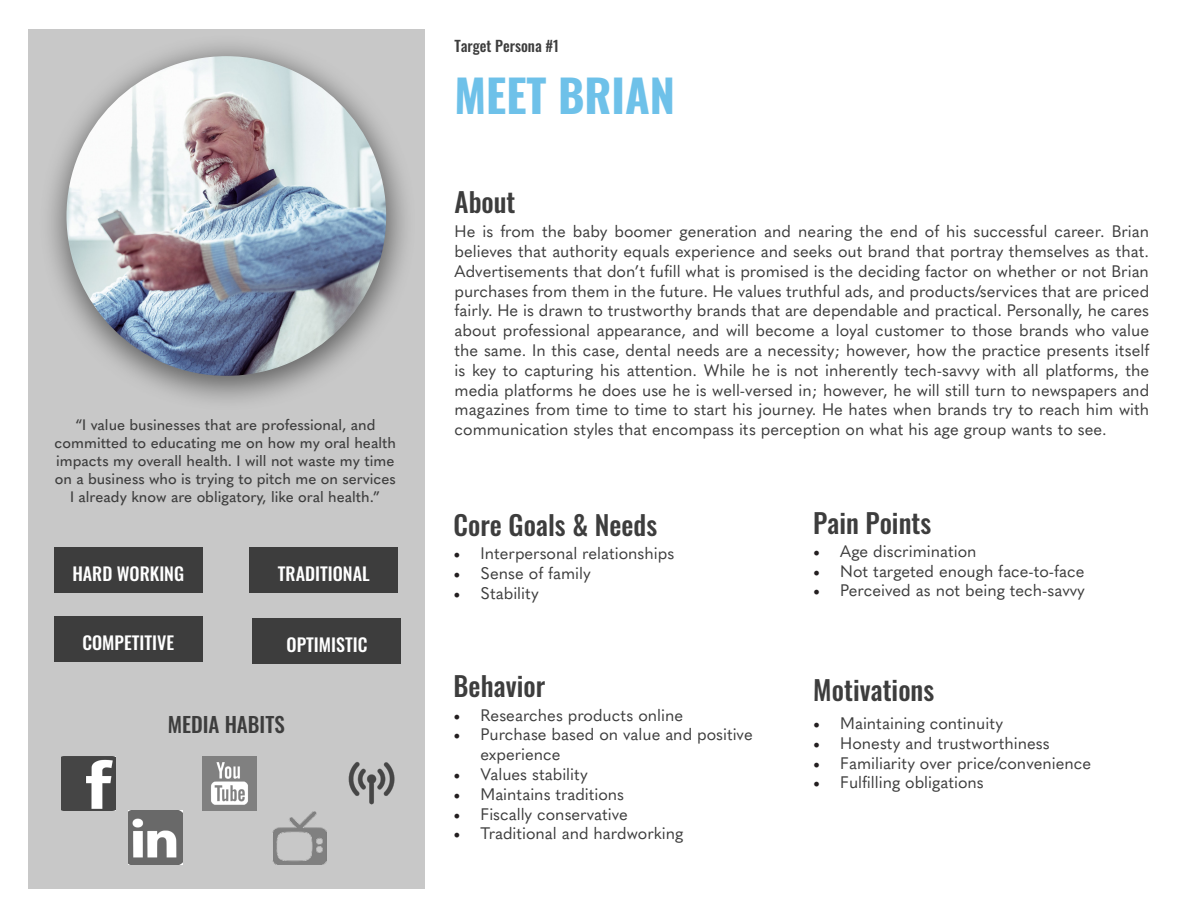
<style>
.page{position:relative;width:1188px;height:918px;background:#fff}
.page>*{position:absolute;margin:0;border:0;box-sizing:border-box;transform-origin:0 0}
.t1{font:700 45px "Oswald";color:#6ec1e9}
.t2{font:500 27px "Oswald";color:#3d3d3d}
.t3{font:500 21px "Oswald";color:#3d3d3d}
.t4{font:500 18px "Oswald";color:#fff}
.t5{font:16.5px/19.8px "Quasimoda";color:#3d3d3d;text-align:justify}
.t6{font:500 15px/18px "Quasimoda";color:#3d3d3d;text-align:center}
.t7{font:500 15px "Oswald";color:#3d3d3d}
.s1{font-family:"Minion Pro";font-size:18px;color:#231f20}
</style>
<div class="page">
<div style="left:28px;top:29px;width:397px;height:860px;background:#c8c8c8"></div>
<div style="left:38px;top:34px;width:379px;height:378px;background:#3d3d3d;opacity:.75"></div>
<img style="left:66px;top:56px;width:320px;height:320px;border-radius:160px">
<div style="left:54px;top:548px;width:149px;height:45px;background:#3d3d3d"></div>
<div style="left:249px;top:548px;width:149px;height:45px;background:#3d3d3d"></div>
<div style="left:54px;top:616px;width:149px;height:46px;background:#3d3d3d"></div>
<div style="left:253px;top:619px;width:148px;height:45px;background:#3d3d3d"></div>
<img style="left:61px;top:757px;width:54px;height:54px">
<img style="left:128px;top:811px;width:54px;height:54px">
<img style="left:203px;top:757px;width:54px;height:54px">
<img style="left:273px;top:811px;width:54px;height:53px">
<img style="left:348px;top:762px;width:47px;height:43px">
<p class="t6" style="left:55px;top:415px;width:343px">“I value businesses that are professional, and committed to educating me on how my oral health impacts my overall health. I will not waste my time on a business who is trying to pitch me on services I already know are obligatory, like oral health.”</p>
<p class="t4" style="left:72px;top:564px;width:113px">HARD WORKING</p>
<p class="t4" style="left:278px;top:564px;width:93px">TRADITIONAL</p>
<p class="t4" style="left:82px;top:633px;width:93px">COMPETITIVE</p>
<p class="t4" style="left:287px;top:635px;width:82px">OPTIMISTIC</p>
<p class="t3" style="left:168px;top:714px;width:118px">MEDIA HABITS</p>
<p class="t7" style="left:455px;top:38px;width:106px">Target Persona #1</p>
<p class="t1" style="left:455px;top:72px;width:222px">MEET BRIAN</p>
<p class="t2" style="left:455px;top:188px;width:62px">About</p>
<p class="t5" style="left:455px;top:220px;width:696px">He is from the baby boomer generation and nearing the end of his successful career. Brian believes that authority equals experience and seeks out brand that portray themselves as that.<br>Advertisements that don’t fufill what is promised is the deciding factor on whether or not Brian purchases from them in the future. He values truthful ads, and products/services that are priced fairly. He is drawn to trustworthy brands that are dependable and practical. Personally, he cares about professional appearance, and will become a loyal customer to those brands who value the same. In this case, dental needs are a necessity; however, how the practice presents itself is key to capturing his attention. While he is not inherently tech-savvy with all platforms, the media platforms he does use he is well-versed in; however, he will still turn to newspapers and magazines from time to time to start his journey. He hates when brands try to reach him with communication styles that encompass its perception on what his age group wants to see.</p>
<p class="t2" style="left:454px;top:510px;width:205px">Core Goals &amp; Needs</p>
<p class="t5" style="left:454px;top:542px;width:222px"><span class="s1">•</span> Interpersonal relationships</p>
<p class="t5" style="left:454px;top:562px;width:139px"><span class="s1">•</span> Sense of family</p>
<p class="t5" style="left:454px;top:582px;width:87px"><span class="s1">•</span> Stability</p>
<p class="t2" style="left:454px;top:672px;width:93px">Behavior</p>
<p class="t5" style="left:454px;top:704px;width:231px"><span class="s1">•</span> Researches products online</p>
<p class="t5" style="left:481px;top:724px;width:274px;text-indent:-27px"><span class="s1">•</span> Purchase based on value and positive experience</p>
<p class="t5" style="left:454px;top:763px;width:136px"><span class="s1">•</span> Values stability</p>
<p class="t5" style="left:454px;top:783px;width:172px"><span class="s1">•</span> Maintains traditions</p>
<p class="t5" style="left:454px;top:803px;width:176px"><span class="s1">•</span> Fiscally conservative</p>
<p class="t5" style="left:454px;top:823px;width:231px"><span class="s1">•</span> Traditional and hardworking</p>
<p class="t2" style="left:813px;top:509px;width:119px">Pain Points</p>
<p class="t5" style="left:813px;top:540px;width:165px"><span class="s1">•</span> Age discrimination</p>
<p class="t5" style="left:813px;top:560px;width:273px"><span class="s1">•</span> Not targeted enough face-to-face</p>
<p class="t5" style="left:813px;top:580px;width:273px"><span class="s1">•</span> Perceived as not being tech-savvy</p>
<p class="t2" style="left:813px;top:676px;width:122px">Motivations</p>
<p class="t5" style="left:813px;top:712px;width:191px"><span class="s1">•</span> Maintaining continuity</p>
<p class="t5" style="left:813px;top:732px;width:238px"><span class="s1">•</span> Honesty and trustworthiness</p>
<p class="t5" style="left:813px;top:752px;width:279px"><span class="s1">•</span> Familiarity over price/convenience</p>
<p class="t5" style="left:813px;top:771px;width:172px"><span class="s1">•</span> Fulfilling obligations</p>
</div>
